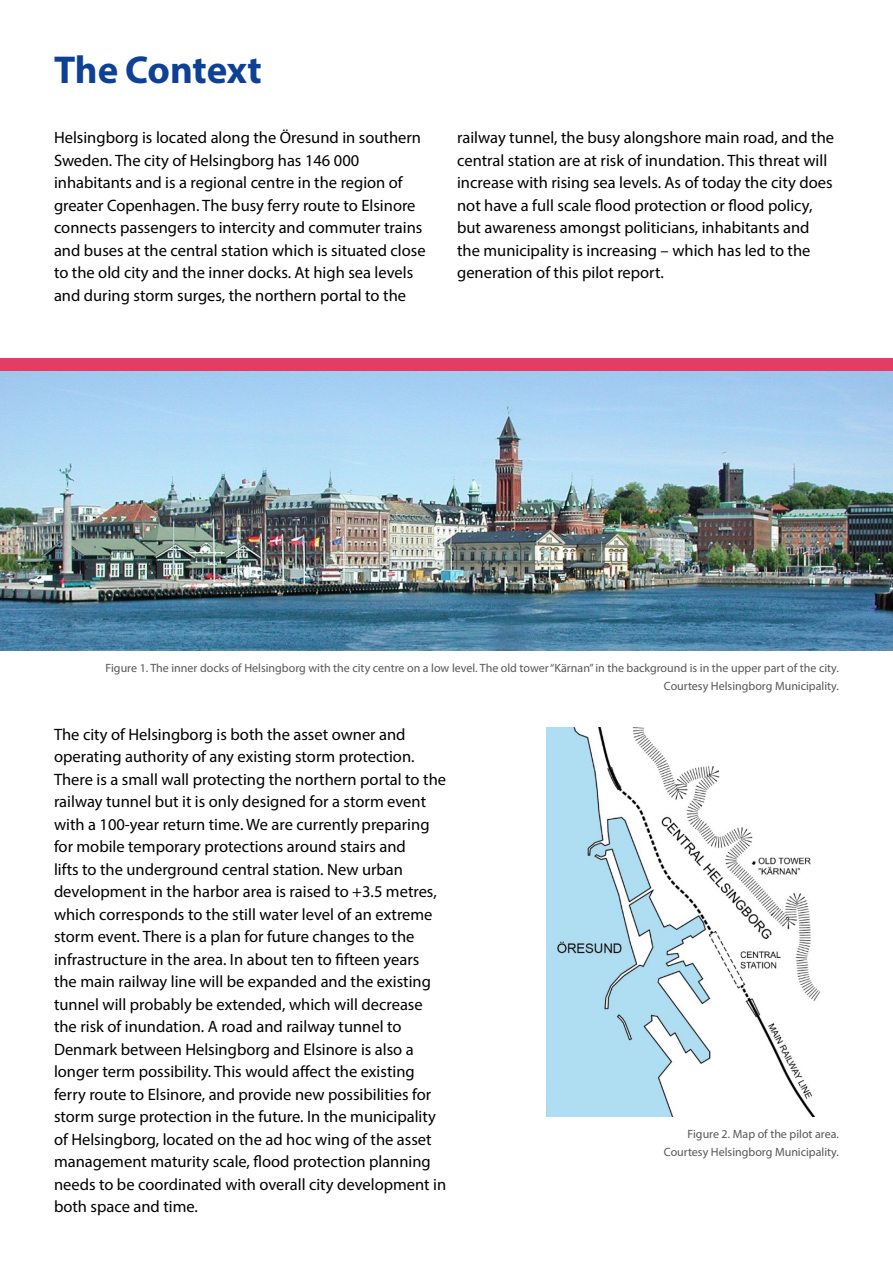
<style>
.page{position:relative;width:893px;height:1263px;background:#fff}
.page>*{position:absolute;margin:0;border:0;box-sizing:border-box;transform-origin:0 0}
.t1{font:700 39px "Myriad Pro";letter-spacing:-.005em;color:#0e4194}
.t2{font:16.5px/22.5px "Myriad Pro";color:#000}
.t3{font:12px "Myriad Pro";color:#575756}
</style>
<div class="page">
<div style="left:0;top:358px;width:893px;height:142px;background:#e53c64"></div>
<img style="left:0;top:371px;width:893px;height:280px">
<img style="left:547px;top:727px;width:273px;height:389px">
<p class="t1" style="left:54px;top:45px;width:209px">The Context</p>
<p class="t2" style="left:54px;top:126px;width:373px">Helsingborg is located along the Öresund in southern Sweden. The city of Helsingborg has 146 000 inhabitants and is a regional centre in the region of greater Copenhagen. The busy ferry route to Elsinore connects passengers to intercity and commuter trains and buses at the central station which is situated close to the old city and the inner docks. At high sea levels and during storm surges, the northern portal to the</p>
<p class="t2" style="left:457px;top:126px;width:378px">railway tunnel, the busy alongshore main road, and the central station are at risk of inundation. This threat will increase with rising sea levels. As of today the city does not have a full scale flood protection or flood policy, but awareness amongst politicians, inhabitants and the municipality is increasing – which has led to the generation of this pilot report.</p>
<p class="t3" style="left:106px;top:660px;width:735px">Figure 1. The inner docks of Helsingborg with the city centre on a low level. The old tower “Kärnan” in the background is in the upper part of the city.</p>
<p class="t3" style="left:664px;top:678px;width:177px">Courtesy Helsingborg Municipality.</p>
<p class="t2" style="left:54px;top:722px;width:394px">The city of Helsingborg is both the asset owner and operating authority of any existing storm protection.<br>There is a small wall protecting the northern portal to the railway tunnel but it is only designed for a storm event with a 100-year return time. We are currently preparing for mobile temporary protections around stairs and<br>lifts to the underground central station. New urban development in the harbor area is raised to +3.5 metres, which corresponds to the still water level of an extreme storm event. There is a plan for future changes to the infrastructure in the area. In about ten to fifteen years the main railway line will be expanded and the existing tunnel will probably be extended, which will decrease the risk of inundation. A road and railway tunnel to Denmark between Helsingborg and Elsinore is also a longer term possibility. This would affect the existing ferry route to Elsinore, and provide new possibilities for storm surge protection in the future. In the municipality of Helsingborg, located on the ad hoc wing of the asset management maturity scale, flood protection planning needs to be coordinated with overall city development in both space and time.</p>
<p class="t3" style="left:688px;top:1126px;width:153px">Figure 2. Map of the pilot area.</p>
<p class="t3" style="left:664px;top:1144px;width:177px">Courtesy Helsingborg Municipality.</p>
</div>
